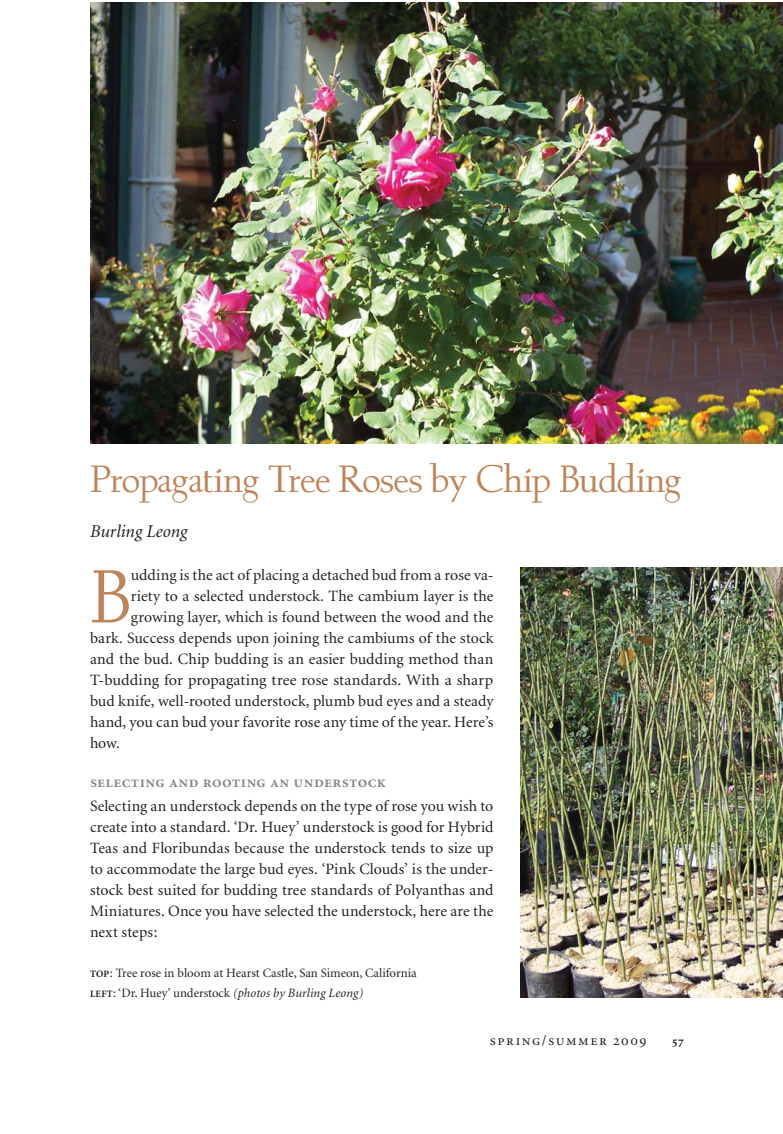
<style>
.page{position:relative;width:783px;height:1134px;background:#fff}
.page>*{position:absolute;margin:0;border:0;box-sizing:border-box;transform-origin:0 0}
.t1{font:81.3px "Albertan L";color:#bf8459}
.t2{font:41.25px "Albertan L";letter-spacing:-.02em;color:#bf8459}
.t3{font:italic 18px "Minion";color:#231f20}
.t4{font:16.5px "Minion Semibold SC";letter-spacing:.025em;color:#808285}
.t5{font:15.75px/21px "Minion";letter-spacing:.005em;color:#231f20;text-align:justify}
.t6{font:15px "Minion Regular SC";letter-spacing:.1em;color:#231f20}
.t7{font:12.75px/19.5px "Minion";color:#231f20}
.t8{font:12px "Minion Bold Os F";color:#231f20}
.s1{font-weight:700;font-size:9.75px}
.s2{font-style:italic}
</style>
<div class="page">
<img style="left:90px;top:3px;width:693px;height:441px">
<img style="left:520px;top:567px;width:263px;height:431px">
<h2 class="t2" style="left:90px;top:462px;width:594px">Propagating Tree Roses by Chip Budding</h2>
<p class="t3" style="left:90px;top:524px;width:99px">Burling Leong</p>
<h1 class="t1" style="left:90px;top:564px;width:42px">B</h1>
<p class="t5" style="left:131px;top:566px;width:364px">udding is the act of placing a detached bud from a rose va-</p>
<p class="t5" style="left:131px;top:587px;width:364px">riety to a selected understock. The cambium layer is the</p>
<p class="t5" style="left:131px;top:608px;width:364px">growing layer, which is found between the wood and the</p>
<p class="t5" style="left:90px;top:629px;width:405px">bark. Success depends upon joining the cambiums of the stock</p>
<p class="t5" style="left:90px;top:650px;width:405px">and the bud. Chip budding is an easier budding method than</p>
<p class="t5" style="left:90px;top:671px;width:405px">T-budding for propagating tree rose standards. With a sharp</p>
<p class="t5" style="left:90px;top:692px;width:405px">bud knife, well-rooted understock, plumb bud eyes and a steady</p>
<p class="t5" style="left:90px;top:713px;width:405px">hand, you can bud your favorite rose any time of the year. Here’s</p>
<p class="t5" style="left:90px;top:734px;width:32px">how.</p>
<p class="t4" style="left:90px;top:776px;width:298px">selecting and rooting an understock</p>
<p class="t5" style="left:90px;top:797px;width:405px">Selecting an understock depends on the type of rose you wish to create into a standard. ‘Dr. Huey’ understock is good for Hybrid Teas and Floribundas because the understock tends to size up to accommodate the large bud eyes. ‘Pink Clouds’ is the under&shy;stock best suited for budding tree standards of Polyanthas and Miniatures. Once you have selected the understock, here are the next steps:</p>
<p class="t7" style="left:90px;top:964px;width:328px"><span class="s1">TOP</span>: Tree rose in bloom at Hearst Castle, San Simeon, California<br><span class="s1">LEFT</span>: ‘Dr. Huey’ understock <span class="s2">(photos by Burling Leong)</span></p>
<p class="t6" style="left:490px;top:1034px;width:158px">spring/summer 2009</p>
<p class="t8" style="left:673px;top:1036px;width:13px">57</p>
</div>
